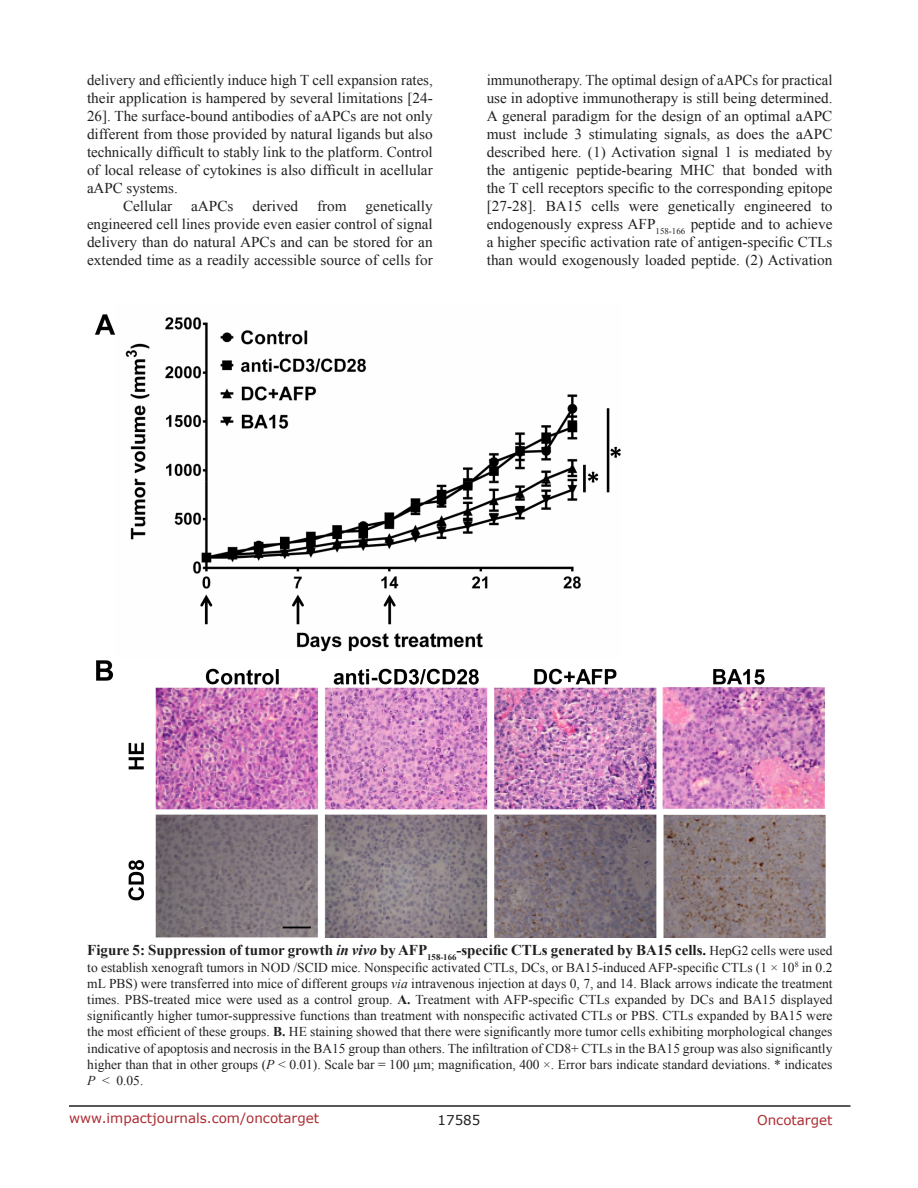
<style>
.page{position:relative;width:918px;height:1188px;background:#fff}
.page>*{position:absolute;margin:0;border:0;box-sizing:border-box;transform-origin:0 0}
.BodyText{font:15px/18px "Times New Roman";color:#221f22;text-align:justify}
.FigureText{font:700 15px "Times New Roman";color:#221f22}
.FigureText-2{font:13.5px/16.2px "Times New Roman";color:#221f22;text-align:justify}
.t1{font:13.5px "Verdana";color:#ac2b31}
.t2{font:13.5px "Verdana";color:#221f22}
.s1{font-style:italic}
.s2{font-weight:400;font-size:13.5px}
.s3{font-weight:700}
</style>
<div class="page">
<hr style="left:69px;top:1105px;width:781px;height:2px;background:#231f20">
<img style="left:95px;top:314px;width:731px;height:624px">
<p class="BodyText" style="left:87px;top:71px;width:347px">delivery and efficiently induce high T cell expansion rates, their application is hampered by several limitations [24- 26]. The surface-bound antibodies of aAPCs are not only different from those provided by natural ligands but also technically difficult to stably link to the platform. Control of local release of cytokines is also difficult in acellular aAPC systems.</p>
<p class="BodyText" style="left:123px;top:197px;width:51px">Cellular</p>
<p class="BodyText" style="left:191px;top:197px;width:44px">aAPCs</p>
<p class="BodyText" style="left:252px;top:197px;width:47px">derived</p>
<p class="BodyText" style="left:317px;top:197px;width:31px">from</p>
<p class="BodyText" style="left:87px;top:197px;width:347px;text-indent:279px">genetically engineered cell lines provide even easier control of signal delivery than do natural APCs and can be stored for an extended time as a readily accessible source of cells for</p>
<p class="BodyText" style="left:487px;top:71px;width:347px">immunotherapy. The optimal design of aAPCs for practical use in adoptive immunotherapy is still being determined.<br>A general paradigm for the design of an optimal aAPC must include 3 stimulating signals, as does the aAPC described here. (1) Activation signal 1 is mediated by the antigenic peptide-bearing MHC that bonded with the T cell receptors specific to the corresponding epitope [27-28]. BA15 cells were genetically engineered to endogenously express AFP<sub>158-166</sub> peptide and to achieve a higher specific activation rate of antigen-specific CTLs than would exogenously loaded peptide. (2) Activation</p>
<p class="FigureText" style="left:87px;top:940px;width:747px">Figure 5: Suppression of tumor growth <span class="s1">in vivo</span> by AFP<sub>158-166</sub>-specific CTLs generated by BA15 cells. <span class="s2">HepG2 cells were used</span></p>
<p class="FigureText-2" style="left:87px;top:959px;width:747px">to establish xenograft tumors in NOD /SCID mice. Nonspecific activated CTLs, DCs, or BA15-induced AFP-specific CTLs (1 × 10<sup>8</sup> in 0.2 mL PBS) were transferred into mice of different groups <span class="s1">via</span> intravenous injection at days 0, 7, and 14. Black arrows indicate the treatment times. PBS-treated mice were used as a control group. <span class="s3">A.</span> Treatment with AFP-specific CTLs expanded by DCs and BA15 displayed significantly higher tumor-suppressive functions than treatment with nonspecific activated CTLs or PBS. CTLs expanded by BA15 were the most efficient of these groups. <span class="s3">B.</span> HE staining showed that there were significantly more tumor cells exhibiting morphological changes indicative of apoptosis and necrosis in the BA15 group than others. The infiltration of CD8+ CTLs in the BA15 group was also significantly higher than that in other groups (<span class="s1">P</span> &lt; 0.01). Scale bar = 100 μm; magnification, 400 ×. Error bars indicate standard deviations. * indicates <span class="s1">P</span> &lt; 0.05.</p>
<p class="t1" style="left:69px;top:1109px;width:252px">www.impactjournals.com/oncotarget</p>
<p class="t2" style="left:438px;top:1111px;width:44px">17585</p>
<p class="t1" style="left:757px;top:1111px;width:77px">Oncotarget</p>
</div>
